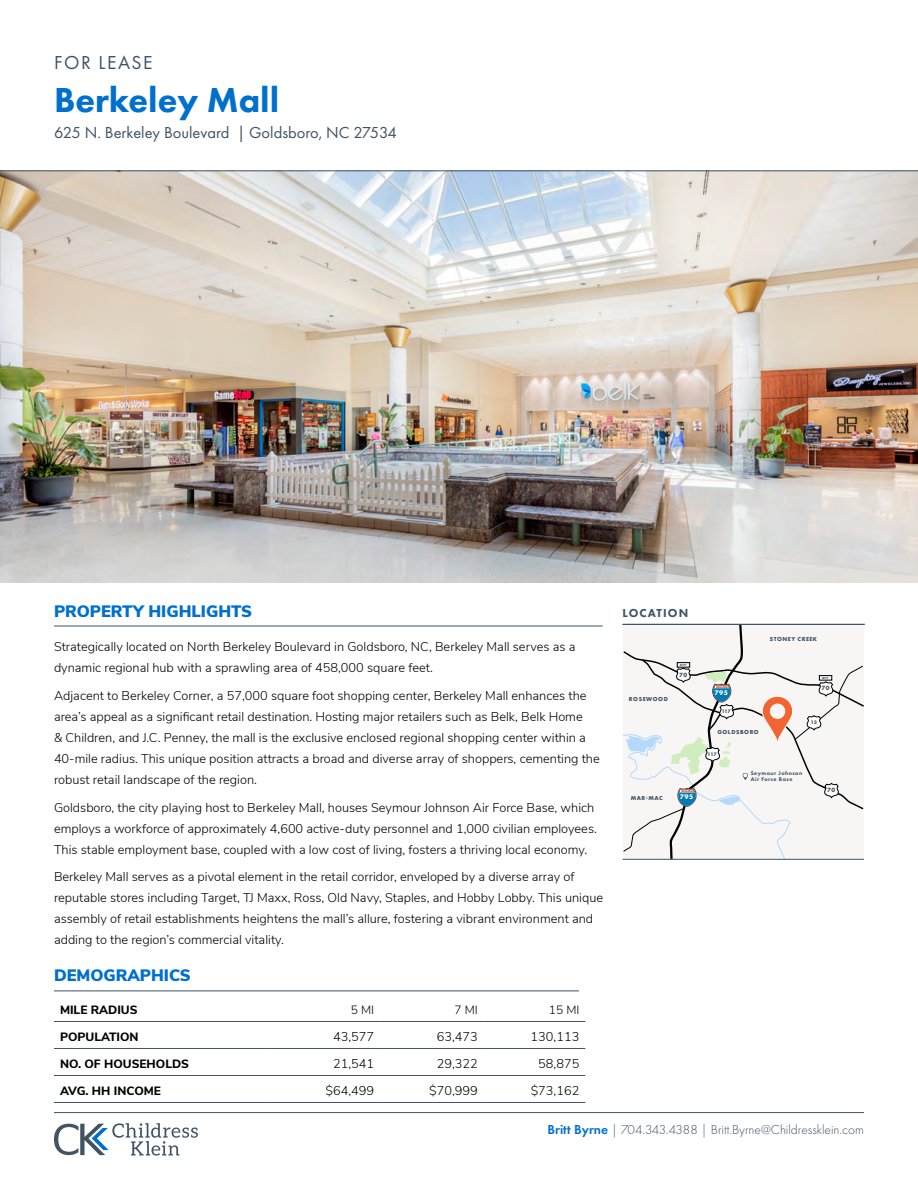
<style>
.page{position:relative;width:918px;height:1188px;background:#fff}
.page>*{position:absolute;margin:0;border:0;box-sizing:border-box;transform-origin:0 0}
.t1{font:800 36px "Futura PT";color:#0070ce}
.t2{font:19.5px "Futura PT";letter-spacing:.08em;color:#3f5364}
.t3{font:16.5px "Futura PT";color:#3f5364}
.t4{font:900 16.5px "Nunito Sans";color:#0070ce}
.t5{font:300 13.5px "Futura PT";color:#3f5364}
.t6{font:300 12.75px/21px "Nunito Sans";color:#000}
.t7{font:800 12px "Nunito Sans";color:#000}
.t8{font:300 12px "Nunito Sans";color:#000}
.t9{font:800 12px "Futura PT";letter-spacing:.09em;color:#425364}
.t10{font:700 7.05px "Futura PT";letter-spacing:.08em;color:#fff}
.t11{font:700 6.3px "Futura PT";color:#3f5364}
.t12{font:700 6px "Futura PT";letter-spacing:.09em;color:#3f5364}
.t13{font:800 5.7px/6px "Futura PT";letter-spacing:.08em;color:#3f5364}
.t14{font:700 5.25px "Futura PT";letter-spacing:-.03em;color:#3f5364}
.t15{font:700 3px "Futura PT";letter-spacing:.065em;color:#3f5364}
.s1{font-weight:600;color:#0070ce}
</style>
<div class="page">
<svg style="left:54px;top:1123px;width:144px;height:33px"></svg>
<img style="left:0;top:172px;width:918px;height:410px">
<hr style="left:54px;top:1112px;width:810px;height:1px;background:#425364">
<hr style="left:0;top:171px;width:918px;height:1px;background:#425364">
<svg style="left:622px;top:551px;width:244px;height:308px"></svg>
<hr style="left:622px;top:859px;width:242px;height:1px;background:#425364">
<hr style="left:623px;top:624px;width:242px;height:1px;background:#425364">
<hr style="left:54px;top:1021px;width:217px;height:1px;background:#425364">
<hr style="left:271px;top:1021px;width:109px;height:1px;background:#425364">
<hr style="left:380px;top:1021px;width:104px;height:1px;background:#425364">
<hr style="left:484px;top:1021px;width:101px;height:1px;background:#425364">
<hr style="left:54px;top:1048px;width:217px;height:1px;background:#425364">
<hr style="left:271px;top:1048px;width:109px;height:1px;background:#425364">
<hr style="left:380px;top:1048px;width:104px;height:1px;background:#425364">
<hr style="left:484px;top:1048px;width:101px;height:1px;background:#425364">
<hr style="left:54px;top:1075px;width:217px;height:1px;background:#425364">
<hr style="left:271px;top:1075px;width:109px;height:1px;background:#425364">
<hr style="left:380px;top:1075px;width:104px;height:1px;background:#425364">
<hr style="left:484px;top:1075px;width:101px;height:1px;background:#425364">
<hr style="left:54px;top:1102px;width:217px;height:1px;background:#425364">
<hr style="left:271px;top:1102px;width:109px;height:1px;background:#425364">
<hr style="left:380px;top:1102px;width:104px;height:1px;background:#425364">
<hr style="left:484px;top:1102px;width:101px;height:1px;background:#425364">
<hr style="left:54px;top:626px;width:549px;height:1px;background:#3f5364">
<hr style="left:54px;top:991px;width:525px;height:1px;background:#3f5364">
<h2 class="t2" style="left:54px;top:51px;width:100px">FOR LEASE</h2>
<h1 class="t1" style="left:54px;top:78px;width:227px">Berkeley Mall</h1>
<p class="t3" style="left:54px;top:122px;width:344px">625 N. Berkeley Boulevard | Goldsboro, NC 27534</p>
<p class="t4" style="left:54px;top:599px;width:200px">PROPERTY HIGHLIGHTS</p>
<p class="t6" style="left:54px;top:635px;width:523px">Strategically located on North Berkeley Boulevard in Goldsboro, NC, Berkeley Mall serves as a dynamic regional hub with a sprawling area of 458,000 square feet.</p>
<p class="t6" style="left:54px;top:684px;width:547px">Adjacent to Berkeley Corner, a 57,000 square foot shopping center, Berkeley Mall enhances the area’s appeal as a significant retail destination. Hosting major retailers such as Belk, Belk Home<br>&amp; Children, and J.C. Penney, the mall is the exclusive enclosed regional shopping center within a 40-mile radius. This unique position attracts a broad and diverse array of shoppers, cementing the robust retail landscape of the region.</p>
<p class="t6" style="left:54px;top:796px;width:544px">Goldsboro, the city playing host to Berkeley Mall, houses Seymour Johnson Air Force Base, which employs a workforce of approximately 4,600 active-duty personnel and 1,000 civilian employees.<br>This stable employment base, coupled with a low cost of living, fosters a thriving local economy.</p>
<p class="t6" style="left:54px;top:866px;width:551px">Berkeley Mall serves as a pivotal element in the retail corridor, enveloped by a diverse array of reputable stores including Target, TJ Maxx, Ross, Old Navy, Staples, and Hobby Lobby. This unique assembly of retail establishments heightens the mall’s allure, fostering a vibrant environment and adding to the region’s commercial vitality.</p>
<p class="t4" style="left:54px;top:963px;width:138px">DEMOGRAPHICS</p>
<p class="t7" style="left:60px;top:1001px;width:79px">MILE RADIUS</p>
<p class="t8" style="left:351px;top:1001px;width:25px">5 MI</p>
<p class="t8" style="left:455px;top:1001px;width:25px">7 MI</p>
<p class="t8" style="left:549px;top:1001px;width:32px">15 MI</p>
<p class="t7" style="left:60px;top:1028px;width:80px">POPULATION</p>
<p class="t6" style="left:333px;top:1026px;width:43px">43,577</p>
<p class="t6" style="left:437px;top:1026px;width:43px">63,473</p>
<p class="t6" style="left:531px;top:1026px;width:50px">130,113</p>
<p class="t7" style="left:60px;top:1055px;width:131px">NO. OF HOUSEHOLDS</p>
<p class="t6" style="left:333px;top:1053px;width:43px">21,541</p>
<p class="t6" style="left:437px;top:1053px;width:43px">29,322</p>
<p class="t6" style="left:538px;top:1053px;width:43px">58,875</p>
<p class="t7" style="left:60px;top:1082px;width:103px">AVG. HH INCOME</p>
<p class="t6" style="left:325px;top:1080px;width:50px">$64,499</p>
<p class="t6" style="left:429px;top:1080px;width:50px">$70,999</p>
<p class="t6" style="left:531px;top:1080px;width:50px">$73,162</p>
<p class="t9" style="left:623px;top:606px;width:67px">LOCATION</p>
<p class="t15" style="left:680px;top:663px;width:7px">BYP</p>
<p class="t12" style="left:629px;top:695px;width:40px">ROSEWOOD</p>
<p class="t11" style="left:679px;top:670px;width:10px">70</p>
<p class="t12" style="left:631px;top:794px;width:33px">MAR-MAC</p>
<p class="t10" style="left:680px;top:792px;width:15px">795</p>
<p class="t12" style="left:770px;top:635px;width:49px">STONEY CREEK</p>
<p class="t10" style="left:714px;top:688px;width:15px">795</p>
<p class="t14" style="left:722px;top:708px;width:10px">117</p>
<p class="t12" style="left:717px;top:728px;width:43px">GOLDSBORO</p>
<p class="t14" style="left:708px;top:751px;width:10px">117</p>
<p class="t13" style="left:751px;top:770px;width:53px">Seymour Johnson<br>Air Force Base</p>
<p class="t15" style="left:822px;top:676px;width:7px">BYP</p>
<p class="t11" style="left:822px;top:684px;width:10px">70</p>
<p class="t14" style="left:811px;top:719px;width:8px">13</p>
<p class="t11" style="left:827px;top:786px;width:10px">70</p>
<p class="t5" style="left:547px;top:1121px;width:318px"><span class="s1">Britt Byrne</span> | 704.343.4388 | Britt.Byrne@Childressklein.com</p>
</div>
